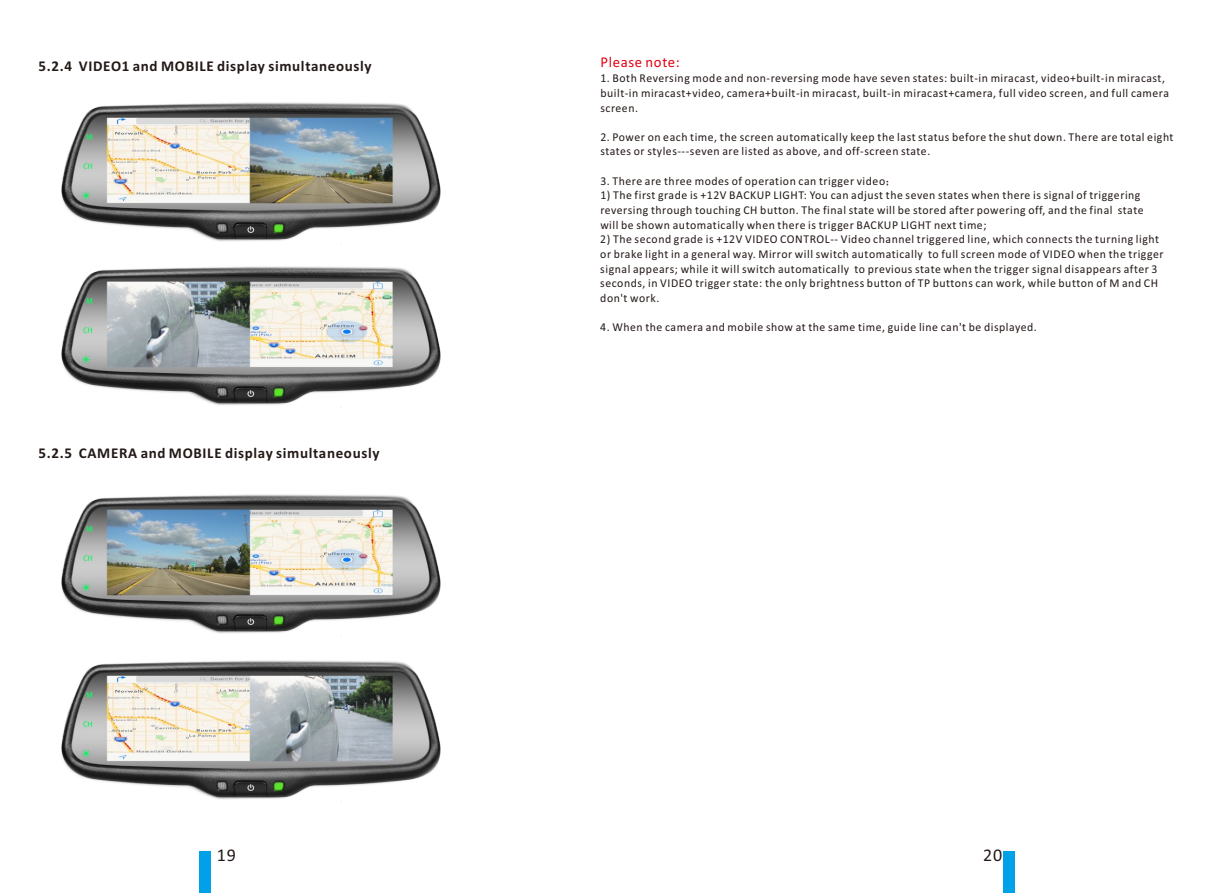
<style>
.page{position:relative;width:1212px;height:893px;background:#fff}
.page>*{position:absolute;margin:0;border:0;box-sizing:border-box;transform-origin:0 0}
.t1{font:18px "Calibri";color:#231916}
.t2{font:700 15px "Calibri";letter-spacing:.045em;color:#231916}
.t3{font:15px "Calibri";letter-spacing:.045em;color:#e60013}
.t4{font:12px/14.7px "Calibri";letter-spacing:.045em;color:#231916}
.s1{font-family:"Sim Sun"}
</style>
<div class="page">
<div style="left:199px;top:851px;width:12px;height:42px;background:#00a1e9"></div>
<div style="left:1003px;top:851px;width:11px;height:42px;background:#00a1e9"></div>
<img style="left:61px;top:660px;width:380px;height:142px">
<img style="left:61px;top:494px;width:380px;height:142px">
<img style="left:61px;top:266px;width:380px;height:142px">
<img style="left:61px;top:102px;width:380px;height:142px">
<p class="t2" style="left:39px;top:60px;width:335px">5.2.4 VIDEO1 and MOBILE display simultaneously</p>
<p class="t2" style="left:39px;top:447px;width:342px">5.2.5 CAMERA and MOBILE display simultaneously</p>
<p class="t3" style="left:600px;top:56px;width:81px">Please note:</p>
<p class="t4" style="left:600px;top:72px;width:570px">1. Both Reversing mode and non-reversing mode have seven states: built-in miracast, video+built-in miracast, built-in miracast+video, camera+built-in miracast, built-in miracast+camera, full video screen, and full camera screen.</p>
<p class="t4" style="left:600px;top:130px;width:575px">2. Power on each time, the screen automatically keep the last status before the shut down. There are total eight states or styles---seven are listed as above, and off-screen state.</p>
<p class="t4" style="left:600px;top:174px;width:298px">3. There are three modes of operation can trigger video<span class="s1">；</span></p>
<p class="t4" style="left:600px;top:189px;width:545px">1) The first grade is +12V BACKUP LIGHT: You can adjust the seven states when there is signal of triggering reversing through touching CH button. The final state will be stored after powering off, and the final state will be shown automatically when there is trigger BACKUP LIGHT next time;</p>
<p class="t4" style="left:600px;top:233px;width:565px">2) The second grade is +12V VIDEO CONTROL-- Video channel triggered line, which connects the turning light or brake light in a general way. Mirror will switch automatically to full screen mode of VIDEO when the trigger signal appears; while it will switch automatically to previous state when the trigger signal disappears after 3 seconds, in VIDEO trigger state: the only brightness button of TP buttons can work, while button of M and CH don't work.</p>
<p class="t4" style="left:600px;top:321px;width:438px">4. When the camera and mobile show at the same time, guide line can't be displayed.</p>
<h1 class="t1" style="left:217px;top:847px;width:21px">19</h1>
<h1 class="t1" style="left:983px;top:847px;width:21px">20</h1>
</div>
